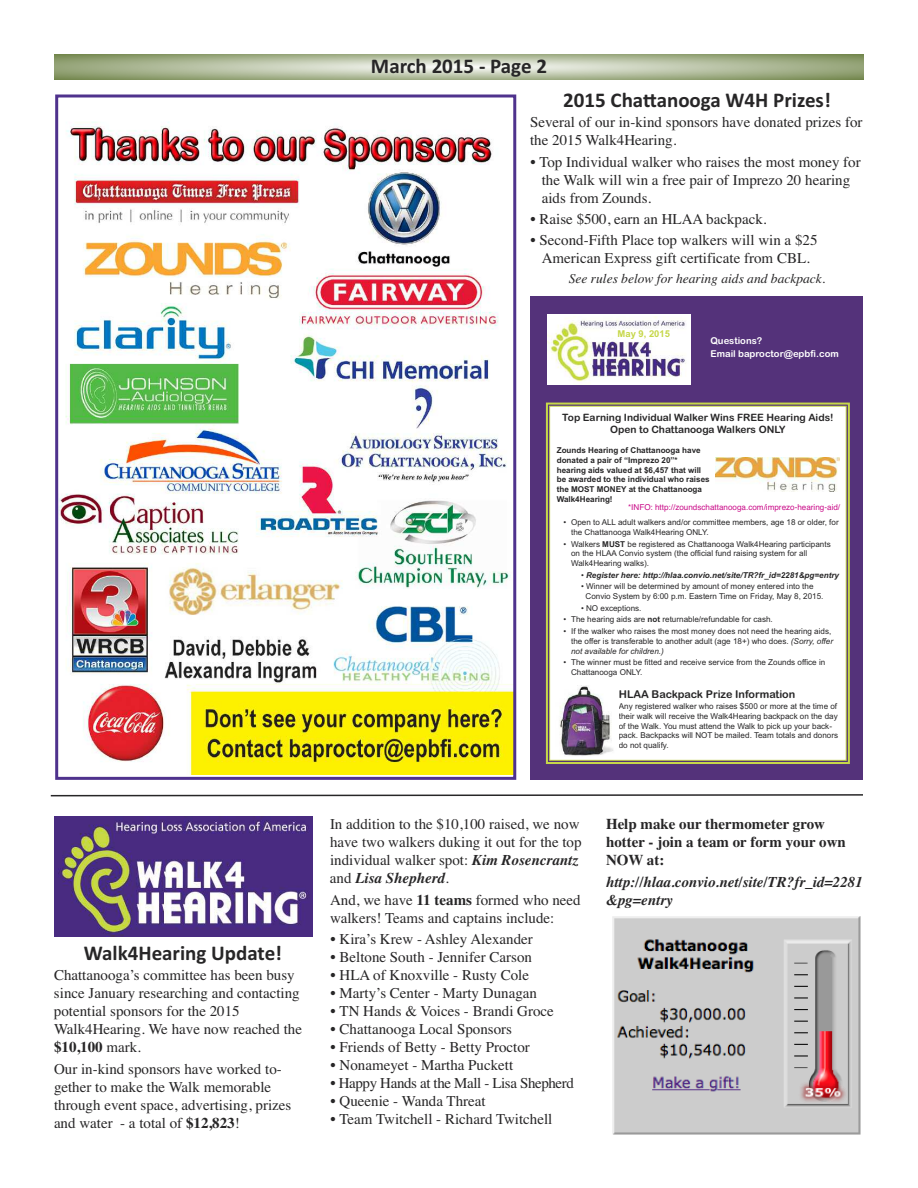
<style>
.page{position:relative;width:918px;height:1188px;background:#fff}
.page>*{position:absolute;margin:0;border:0;box-sizing:border-box;transform-origin:0 0}
.t1{font:700 21px "Calibri";color:#272627}
.t2{font:15px/18px "Times";color:#272627}
.t3{font:700 15px/18px "Times";color:#272627}
.t4{font:italic 700 15px/18px "Times";color:#272627}
.t5{font:15px "Times";letter-spacing:-.025em;color:#272627}
.t6{font:italic 13.5px "Times";color:#272627}
.t7{font:10.8px "Arial Rounded MT Bold";color:#272627}
.t8{font:10.2px/12.1px "Arial Rounded MT Bold";color:#272627;text-align:center}
.t9{font:9.45px/13.4px "Arial Rounded MT Bold";color:#fff}
.t10{font:700 9.45px "Arial";color:#c6d749}
.t11{font:8.1px/9.8px "Arial";color:#272627}
.t12{font:700 8.1px/9.8px "Arial";color:#272627}
.t13{font:italic 700 8.1px "Arial";color:#272627}
.t14{font:8.1px "Helvetica";color:#ca0d89}
.s1{font-weight:700}
.s2{font-weight:400;font-style:normal}
.s3{font-style:italic}
.s4{font-weight:700;font-style:italic}
</style>
<div class="page">
<svg style="left:54px;top:54px;width:810px;height:25px;background:#b1bc9c"></svg>
<svg style="left:50px;top:794px;width:813px;height:3px"></svg>
<img style="left:55px;top:817px;width:258px;height:119px">
<img style="left:59px;top:122px;width:453px;height:653px">
<div style="left:55px;top:94px;width:461px;height:686px;border:3px solid #4f328d"></div>
<img style="left:612px;top:916px;width:249px;height:219px">
<div style="left:530px;top:296px;width:333px;height:484px;background:#54327a"></div>
<div style="left:550px;top:407px;width:296px;height:353px;background:#fff"></div>
<div style="left:546px;top:403px;width:304px;height:361px;border:2px solid #c6d749"></div>
<div style="left:549px;top:406px;width:298px;height:355px;border:1px solid #c6d749"></div>
<div style="left:547px;top:314px;width:144px;height:71px;background:#fff"></div>
<img style="left:548px;top:316px;width:138px;height:66px">
<img style="left:715px;top:458px;width:124px;height:34px">
<img style="left:559px;top:685px;width:54px;height:71px">
<h1 class="t1" style="left:84px;top:940px;width:200px">Walk4Hearing Update!</h1>
<p class="t2" style="left:54px;top:966px;width:250px">Chattanooga’s committee has been busy since January researching and contacting potential sponsors for the 2015<br>Walk4Hearing. We have now reached the <span class="s1">$10,100</span> mark.</p>
<p class="t2" style="left:54px;top:1059px;width:239px">Our in-kind sponsors have worked to&shy;gether to make the Walk memorable through event space, advertising, prizes and water - a total of <span class="s1">$12,823</span>!</p>
<h1 class="t1" style="left:371px;top:53px;width:178px">March 2015 - Page 2</h1>
<h1 class="t1" style="left:563px;top:87px;width:269px">2015 Chattanooga W4H Prizes!</h1>
<p class="t2" style="left:530px;top:113px;width:334px">Several of our in-kind sponsors have donated prizes for the 2015 Walk4Hearing.</p>
<p class="t2" style="left:542px;top:152px;width:320px;text-indent:-11px">• Top Individual walker who raises the most money for the Walk will win a free pair of Imprezo 20 hearing aids from Zounds.</p>
<p class="t2" style="left:531px;top:210px;width:238px">• Raise $500, earn an HLAA backpack.</p>
<p class="t2" style="left:531px;top:231px;width:288px;text-align:center">• Second-Fifth Place top walkers will win a $25<br>American Express gift certificate from CBL.</p>
<p class="t6" style="left:569px;top:271px;width:258px">See rules below for hearing aids and backpack.</p>
<p class="t10" style="left:618px;top:328px;width:54px">May 9, 2015</p>
<p class="t9" style="left:710px;top:334px;width:130px">Questions?<br>Email baproctor@epbfi.com</p>
<p class="t8" style="left:562px;top:411px;width:273px">Top Earning Individual Walker Wins FREE Hearing Aids!<br>Open to Chattanooga Walkers ONLY</p>
<p class="t12" style="left:557px;top:446px;width:155px">Zounds Hearing of Chattanooga have donated a pair of “Imprezo 20”*<br>hearing aids valued at $6,457 that will be awarded to the individual who raises the MOST MONEY at the Chattanooga<br>Walk4Hearing!</p>
<p class="t11" style="left:571px;top:518px;width:269px;text-indent:-8px">• Open to ALL adult walkers and/or committee members, age 18 or older, for the Chattanooga Walk4Hearing ONLY.</p>
<p class="t11" style="left:571px;top:539px;width:261px;text-indent:-8px">• Walkers <span class="s1">MUST</span> be registered as Chattanooga Walk4Hearing participants on the HLAA Convio system (the official fund raising system for all<br>Walk4Hearing walks).</p>
<p class="t13" style="left:581px;top:570px;width:260px"><span class="s2">•</span> Register here: http://hlaa.convio.net/site/TR?fr_id=2281&amp;pg=entry</p>
<p class="t11" style="left:586px;top:582px;width:240px;text-indent:-5px">• Winner will be determined by amount of money entered into the<br>Convio System by 6:00 p.m. Eastern Time on Friday, May 8, 2015.</p>
<p class="t11" style="left:581px;top:603px;width:62px">• NO exceptions.</p>
<p class="t11" style="left:563px;top:615px;width:211px">• The hearing aids are <span class="s1">not</span> returnable/refundable for cash.</p>
<p class="t11" style="left:571px;top:626px;width:263px;text-indent:-8px">• If the walker who raises the most money does not need the hearing aids, the offer is transferable to another adult (age 18+) who does. <span class="s3">(Sorry, offer not available for children.)</span></p>
<p class="t11" style="left:571px;top:658px;width:256px;text-indent:-8px">• The winner must be fitted and receive service from the Zounds office in<br>Chattanooga ONLY.</p>
<p class="t7" style="left:619px;top:688px;width:178px">HLAA Backpack Prize Information</p>
<p class="t11" style="left:619px;top:702px;width:221px">Any registered walker who raises $500 or more at the time of their walk will receive the Walk4Hearing backpack on the day of the Walk. You must attend the Walk to pick up your back&shy;pack. Backpacks will NOT be mailed. Team totals and donors do not qualify.</p>
<p class="t14" style="left:628px;top:503px;width:214px">*INFO: http://zoundschattanooga.com/imprezo-hearing-aid/</p>
<p class="t2" style="left:330px;top:815px;width:253px">In addition to the $10,100 raised, we now have two walkers duking it out for the top individual walker spot: <span class="s4">Kim Rosencrantz </span>and <span class="s4">Lisa Shepherd</span>.</p>
<p class="t2" style="left:330px;top:890px;width:252px">And, we have <span class="s1">11 teams</span> formed who need walkers! Teams and captains include:</p>
<p class="t2" style="left:331px;top:930px;width:204px">• Kira’s Krew - Ashley Alexander</p>
<p class="t2" style="left:331px;top:948px;width:203px">• Beltone South - Jennifer Carson</p>
<p class="t2" style="left:331px;top:966px;width:200px">• HLA of Knoxville - Rusty Cole</p>
<p class="t2" style="left:331px;top:984px;width:208px">• Marty’s Center - Marty Dunagan</p>
<p class="t2" style="left:331px;top:1002px;width:225px">• TN Hands &amp; Voices - Brandi Groce</p>
<p class="t2" style="left:331px;top:1020px;width:183px">• Chattanooga Local Sponsors</p>
<p class="t2" style="left:331px;top:1038px;width:201px">• Friends of Betty - Betty Proctor</p>
<p class="t2" style="left:331px;top:1056px;width:184px">• Nonameyet - Martha Puckett</p>
<p class="t5" style="left:331px;top:1074px;width:245px">• Happy Hands at the Mall - Lisa Shepherd</p>
<p class="t2" style="left:331px;top:1092px;width:157px">• Queenie - Wanda Threat</p>
<p class="t2" style="left:331px;top:1110px;width:223px">• Team Twitchell - Richard Twitchell</p>
<p class="t3" style="left:606px;top:815px;width:241px">Help make our thermometer grow hotter - join a team or form your own<br>NOW at:</p>
<p class="t4" style="left:606px;top:872px;width:258px">http://hlaa.convio.net/site/TR?fr_id=2281 &amp;pg=entry</p>
</div>
